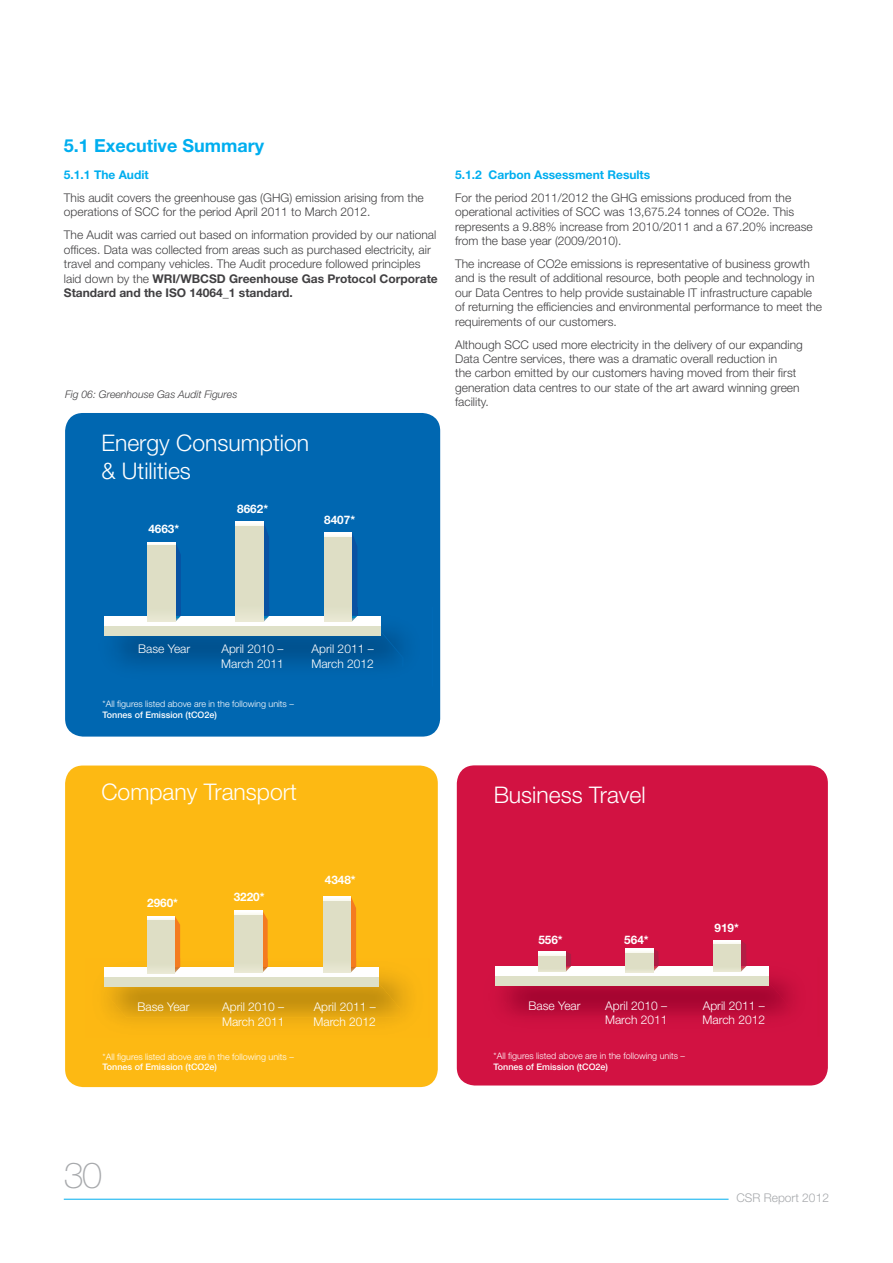
<style>
.page{position:relative;width:893px;height:1263px;background:#fff}
.page>*{position:absolute;margin:0;border:0;box-sizing:border-box;transform-origin:0 0}
.t1{font:100 36px "Helvetica Neue LT Std";color:#a7a9ac}
.t2{font:300 22.95px/27.5px "Helvetica Neue LT Std";color:#fff}
.t3{font:700 18px "Helvetica Neue LT Std";color:#00aeef}
.t4{font:300 12px/14.4px "Helvetica Neue LT Std";color:#414042}
.t5{font:300 12px/14.4px "Helvetica Neue LT Std";color:#fff}
.t6{font:700 12px "Helvetica Neue LT Std";color:#00aeef}
.t7{font:300 12px "Helvetica Neue LT Std";color:#a7a9ac}
.t8{font:700 11.7px "Helvetica Neue LT Std";color:#fff}
.t9{font:italic 300 10.5px "Helvetica Neue LT Std";color:#414042}
.t10{font:300 9px "Helvetica Neue LT Std";color:#fff}
.t11{font:500 9px "Helvetica Neue LT Std";color:#fff}
.s1{font-weight:700}
</style>
<div class="page">
<hr style="left:64px;top:1199px;width:665px;height:1px;background:#00aeef">
<div style="left:65px;top:413px;width:375px;height:324px;background:#0067b1;border-radius:18px"></div>
<img style="left:104px;top:628px;width:299px;height:38px">
<div style="left:104px;top:625px;width:277px;height:10px;background:#dee0c8"></div>
<div style="left:104px;top:616px;width:277px;height:9px;background:#fff"></div>
<svg style="left:352px;top:534px;width:5px;height:87px"></svg>
<div style="left:324px;top:536px;width:28px;height:85px;background:#dedec5"></div>
<hr style="left:324px;top:532px;width:28px;height:4px;background:#fefefd">
<svg style="left:264px;top:524px;width:5px;height:98px"></svg>
<div style="left:236px;top:525px;width:28px;height:97px;background:#dedec5"></div>
<hr style="left:236px;top:521px;width:28px;height:4px;background:#fefefc">
<svg style="left:148px;top:542px;width:33px;height:80px"></svg>
<div style="left:148px;top:545px;width:27px;height:77px;background:#dedec5"></div>
<div style="left:457px;top:765px;width:371px;height:320px;background:#d21242;border-radius:18px"></div>
<svg style="left:494px;top:940px;width:297px;height:76px"></svg>
<svg style="left:538px;top:955px;width:28px;height:17px"></svg>
<hr style="left:538px;top:951px;width:28px;height:4px;background:#fefefd">
<div style="left:65px;top:765px;width:373px;height:322px;background:#fdb913;border-radius:18px"></div>
<svg style="left:100px;top:896px;width:301px;height:121px"></svg>
<div style="left:147px;top:920px;width:28px;height:53px;background:#dedec5"></div>
<hr style="left:147px;top:916px;width:28px;height:4px;background:#fefefb">
<h3 class="t3" style="left:64px;top:134px;width:202px">5.1 Executive Summary</h3>
<p class="t6" style="left:64px;top:167px;width:86px">5.1.1 The Audit</p>
<p class="t4" style="left:64px;top:190px;width:361px">This audit covers the greenhouse gas (GHG) emission arising from the operations of SCC for the period April 2011 to March 2012.</p>
<p class="t4" style="left:64px;top:228px;width:375px">The Audit was carried out based on information provided by our national offices. Data was collected from areas such as purchased electricity, air travel and company vehicles. The Audit procedure followed principles laid down by the <span class="s1">WRI/WBCSD Greenhouse Gas Protocol Corporate Standard and the ISO 14064_1 standard.</span></p>
<p class="t9" style="left:65px;top:388px;width:174px">Fig 06: Greenhouse Gas Audit Figures</p>
<h2 class="t2" style="left:101px;top:429px;width:209px">Energy Consumption &amp; Utilities</h2>
<p class="t8" style="left:148px;top:521px;width:32px">4663*</p>
<p class="t8" style="left:237px;top:502px;width:32px">8662*</p>
<p class="t8" style="left:324px;top:513px;width:32px">8407*</p>
<p class="t6" style="left:455px;top:167px;width:197px">5.1.2 Carbon Assessment Results</p>
<p class="t4" style="left:455px;top:190px;width:359px">For the period 2011/2012 the GHG emissions produced from the operational activities of SCC was 13,675.24 tonnes of CO2e. This represents a 9.88% increase from 2010/2011 and a 67.20% increase from the base year (2009/2010).</p>
<p class="t4" style="left:455px;top:256px;width:368px">The increase of CO2e emissions is representative of business growth and is the result of additional resource, both people and technology in our Data Centres to help provide sustainable IT infrastructure capable of returning the efficiencies and environmental performance to meet the requirements of our customers.</p>
<p class="t4" style="left:455px;top:337px;width:349px">Although SCC used more electricity in the delivery of our expanding Data Centre services, there was a dramatic overall reduction in<br>the carbon emitted by our customers having moved from their first generation data centres to our state of the art award winning green facility.</p>
<p class="t5" style="left:138px;top:642px;width:54px">Base Year</p>
<p class="t5" style="left:221px;top:642px;width:64px">April 2010 –<br>March 2011</p>
<p class="t10" style="left:103px;top:699px;width:193px">*All figures listed above are in the following units –</p>
<p class="t11" style="left:103px;top:709px;width:116px">Tonnes of Emission (tCO2e)</p>
<p class="t5" style="left:311px;top:642px;width:64px">April 2011 –<br>March 2012</p>
<h2 class="t2" style="left:101px;top:778px;width:197px">Company Transport</h2>
<p class="t8" style="left:147px;top:895px;width:32px">2960*</p>
<p class="t8" style="left:234px;top:890px;width:32px">3220*</p>
<p class="t8" style="left:325px;top:873px;width:32px">4348*</p>
<p class="t5" style="left:138px;top:1000px;width:54px">Base Year</p>
<p class="t5" style="left:222px;top:1000px;width:64px">April 2010 –<br>March 2011</p>
<p class="t10" style="left:103px;top:1051px;width:193px">*All figures listed above are in the following units –</p>
<p class="t11" style="left:103px;top:1062px;width:116px">Tonnes of Emission (tCO2e)</p>
<p class="t5" style="left:313px;top:1000px;width:64px">April 2011 –<br>March 2012</p>
<h1 class="t1" style="left:64px;top:1154px;width:40px">30</h1>
<h2 class="t2" style="left:494px;top:781px;width:154px">Business Travel</h2>
<p class="t8" style="left:538px;top:932px;width:26px">556*</p>
<p class="t8" style="left:624px;top:932px;width:26px">564*</p>
<p class="t8" style="left:714px;top:921px;width:26px">919*</p>
<p class="t5" style="left:528px;top:998px;width:54px">Base Year</p>
<p class="t5" style="left:605px;top:998px;width:64px">April 2010 –<br>March 2011</p>
<p class="t10" style="left:494px;top:1050px;width:193px">*All figures listed above are in the following units –</p>
<p class="t11" style="left:494px;top:1061px;width:116px">Tonnes of Emission (tCO2e)</p>
<p class="t5" style="left:702px;top:998px;width:64px">April 2011 –<br>March 2012</p>
<p class="t7" style="left:736px;top:1191px;width:94px">CSR Report 2012</p>
</div>
